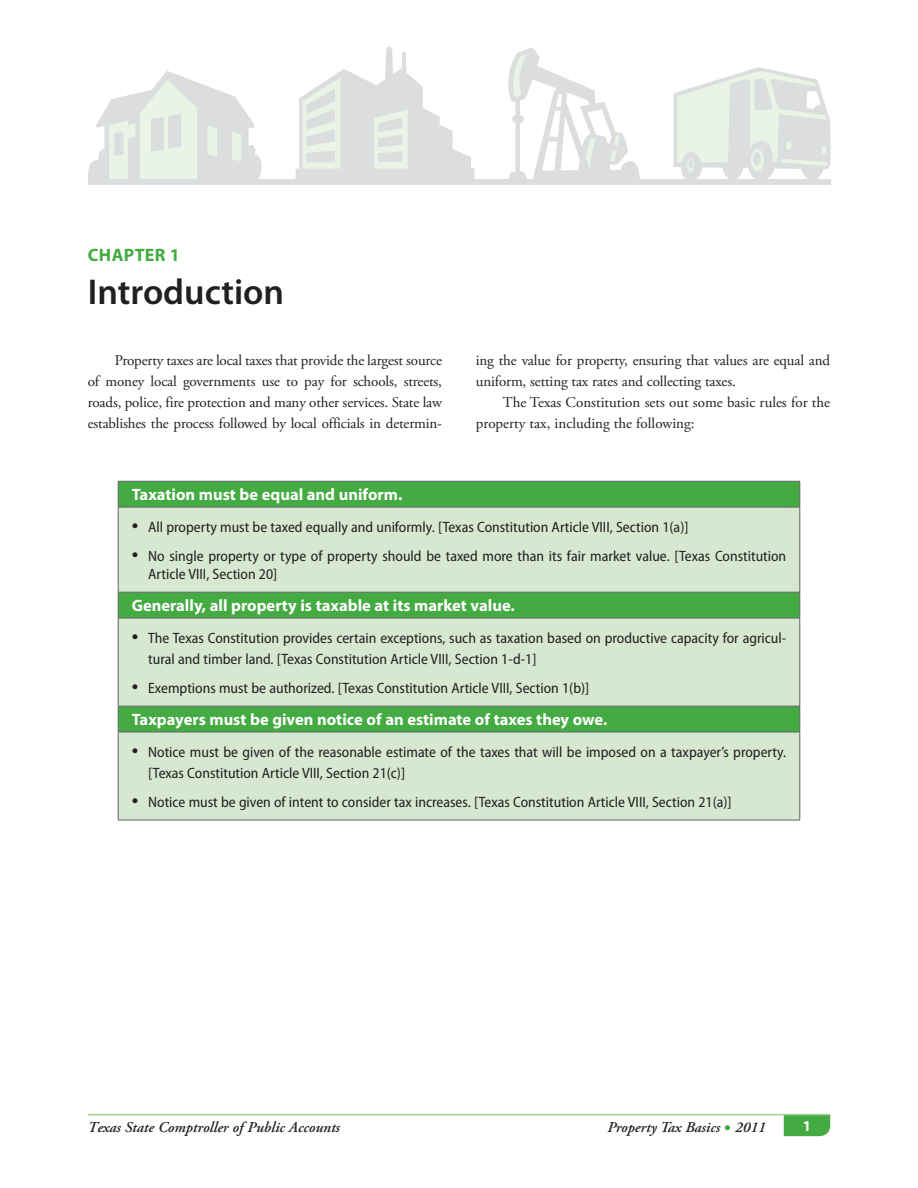
<style>
.page{position:relative;width:918px;height:1188px;background:#fff}
.page>*{position:absolute;margin:0;border:0;box-sizing:border-box;transform-origin:0 0}
.Chapter_Header{font:600 36px "Myriad Pro";color:#231f20}
.Subhead_2_-_Caps{font:700 18px "Myriad Pro";letter-spacing:.02em;color:#44aa42}
.Subhead_1_-_Bar{font:700 16.5px "Myriad Pro";color:#fff}
.Part_1__3_bullet{font:semi-condensed 15px/21px "Myriad Pro";color:#231f20}
.Body{font:15px/21px "Adobe Garamond Pro";letter-spacing:-.01em;color:#231f20}
.t1{font:italic 600 15px "Adobe Garamond Pro";color:#231f20}
.t2{font:700 15px "Myriad Pro";color:#fff}
.s1{font-size:24px}
.s2{font-family:"Myriad Pro";font-weight:400;font-style:normal;font-stretch:semi-expanded;font-size:24px;color:#44aa42}
</style>
<div class="page">
<div style="left:770px;top:1103px;width:60px;height:33px;background:#44aa42;border-radius:11px"></div>
<div style="left:762px;top:1098px;width:72px;height:16px;background:#fff;border:2px solid #fff"></div>
<div style="left:757px;top:1099px;width:27px;height:38px;background:#fff"></div>
<hr style="left:88px;top:1114px;width:742px;height:1px;background:#a3ce95">
<svg style="left:88px;top:71px;width:174px;height:108px"></svg>
<svg style="left:296px;top:47px;width:178px;height:132px"></svg>
<svg style="left:508px;top:48px;width:132px;height:131px"></svg>
<svg style="left:674px;top:67px;width:157px;height:114px"></svg>
<div style="left:88px;top:179px;width:742px;height:6px;background:#dcdddf"></div>
<div style="left:119px;top:508px;width:681px;height:312px;background:#d6e8d0"></div>
<hr style="left:118px;top:481px;width:682px;height:1px;background:#636366">
<svg style="left:118px;top:481px;width:1px;height:26px"></svg>
<svg style="left:800px;top:481px;width:1px;height:26px"></svg>
<hr style="left:118px;top:507px;width:682px;height:1px;background:#636366">
<hr style="left:118px;top:507px;width:1px;height:85px;background:#636366">
<hr style="left:800px;top:507px;width:1px;height:85px;background:#636366">
<hr style="left:118px;top:592px;width:682px;height:1px;background:#636366">
<svg style="left:118px;top:592px;width:1px;height:26px"></svg>
<svg style="left:800px;top:592px;width:1px;height:26px"></svg>
<hr style="left:118px;top:618px;width:682px;height:1px;background:#636366">
<hr style="left:118px;top:618px;width:1px;height:88px;background:#636366">
<hr style="left:800px;top:618px;width:1px;height:88px;background:#636366">
<hr style="left:118px;top:706px;width:682px;height:1px;background:#636366">
<svg style="left:118px;top:706px;width:1px;height:26px"></svg>
<svg style="left:800px;top:706px;width:1px;height:26px"></svg>
<hr style="left:118px;top:732px;width:682px;height:1px;background:#636366">
<hr style="left:118px;top:732px;width:1px;height:88px;background:#636366">
<hr style="left:800px;top:732px;width:1px;height:88px;background:#636366">
<hr style="left:118px;top:820px;width:682px;height:1px;background:#636366">
<div style="left:132px;top:484px;width:654px;height:22px;background:#44aa42"></div>
<div style="left:132px;top:595px;width:654px;height:22px;background:#44aa42"></div>
<div style="left:132px;top:709px;width:654px;height:22px;background:#44aa42"></div>
<p class="Subhead_2_-_Caps" style="left:88px;top:245px;width:93px">CHAPTER 1</p>
<p class="Chapter_Header" style="left:88px;top:272px;width:198px">Introduction</p>
<p class="Body" style="left:88px;top:350px;width:356px;text-align:justify;text-indent:27px">Property taxes are local taxes that provide the largest source of money local governments use to pay for schools, streets, roads, police, fire protection and many other services. State law establishes the process followed by local officials in determin-</p>
<p class="Body" style="left:476px;top:350px;width:356px">ing the value for property, ensuring that values are equal and uniform, setting tax rates and collecting taxes.</p>
<p class="Body" style="left:476px;top:392px;width:356px;text-indent:27px">The Texas Constitution sets out some basic rules for the property tax, including the following:</p>
<p class="Subhead_1_-_Bar" style="left:132px;top:486px;width:272px">Taxation must be equal and uniform.</p>
<p class="Part_1__3_bullet" style="left:132px;top:517px;width:558px"><span class="s1">•</span> All property must be taxed equally and uniformly. [Texas Constitution Article VIII, Section 1(a)]</p>
<p class="Part_1__3_bullet" style="left:148px;top:547px;width:640px;line-height:18px;text-indent:-16px"><span class="s1">•</span> No single property or type of property should be taxed more than its fair market value. [Texas Constitution<br>Article VIII, Section 20]</p>
<p class="Subhead_1_-_Bar" style="left:132px;top:597px;width:385px">Generally, all property is taxable at its market value.</p>
<p class="Part_1__3_bullet" style="left:148px;top:628px;width:640px;text-indent:-16px"><span class="s1">•</span> The Texas Constitution provides certain exceptions, such as taxation based on productive capacity for agricul&shy;tural and timber land. [Texas Constitution Article VIII, Section 1-d-1]</p>
<p class="Part_1__3_bullet" style="left:132px;top:677px;width:459px"><span class="s1">•</span> Exemptions must be authorized. [Texas Constitution Article VIII, Section 1(b)]</p>
<p class="Subhead_1_-_Bar" style="left:132px;top:710px;width:477px">Taxpayers must be given notice of an estimate of taxes they owe.</p>
<p class="Part_1__3_bullet" style="left:148px;top:742px;width:640px;text-indent:-16px"><span class="s1">•</span> Notice must be given of the reasonable estimate of the taxes that will be imposed on a taxpayer’s property. [Texas Constitution Article VIII, Section 21(c)]</p>
<p class="Part_1__3_bullet" style="left:132px;top:791px;width:602px"><span class="s1">•</span> Notice must be given of intent to consider tax increases. [Texas Constitution Article VIII, Section 21(a)]</p>
<p class="t1" style="left:88px;top:1119px;width:254px">Texas State Comptroller of Public Accounts</p>
<p class="t1" style="left:607px;top:1119px;width:160px">Property Tax Basics <span class="s2">•</span> 2011</p>
<p class="t2" style="left:803px;top:1118px;width:10px">1</p>
</div>
